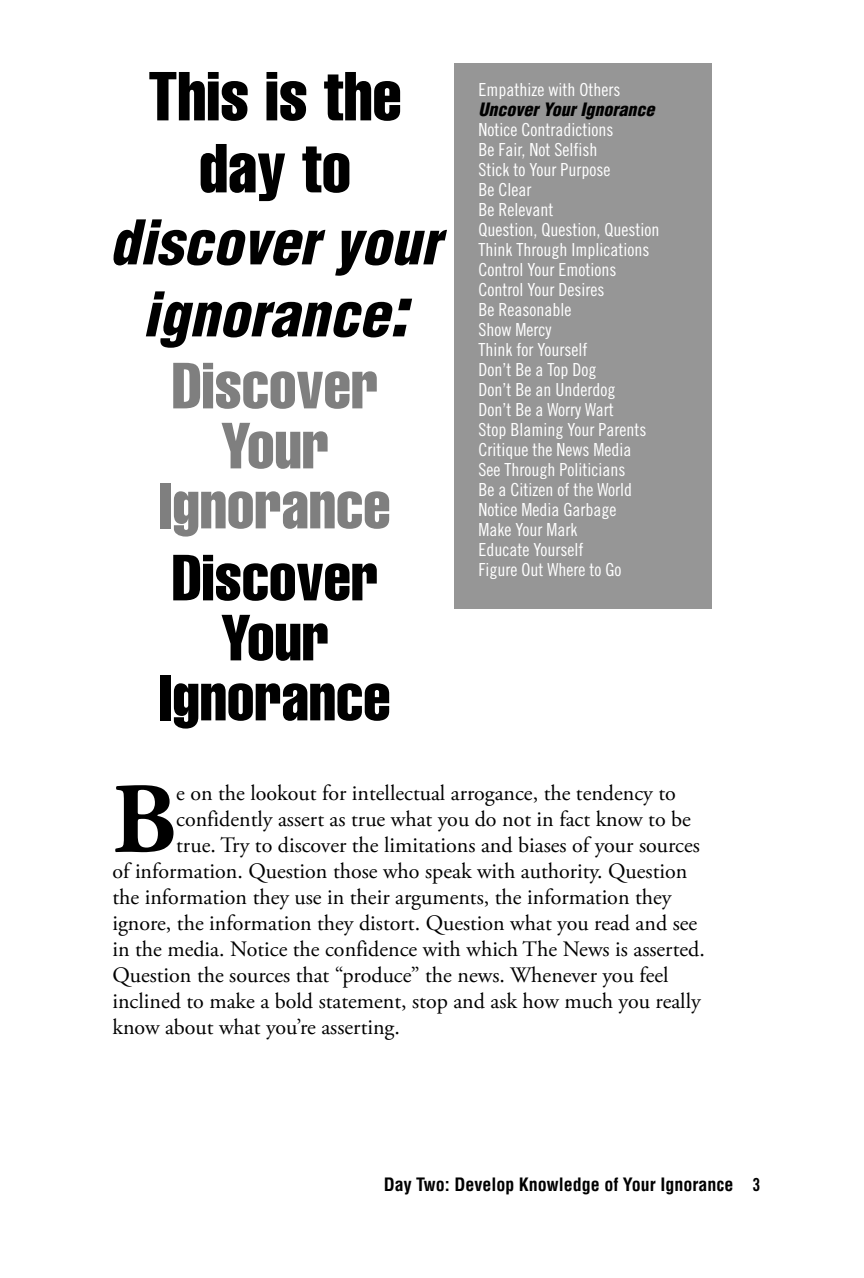
<style>
.page{position:relative;width:864px;height:1278px;background:#fff}
.page>*{position:absolute;margin:0;border:0;box-sizing:border-box;transform-origin:0 0}
.t1{font:700 100.4px "Adobe Garamond Pro";color:#000}
.t2{font:extra-condensed 68px/72px "Helvetica";color:#000;text-align:center}
.t3{font:extra-condensed 64px/60px "Helvetica";color:#7f7f7f;text-align:center}
.t4{font:extra-condensed 64px/60px "Helvetica";color:#000;text-align:center}
.t5{font:italic 900 condensed 60px/72px "Helvetica";color:#000;text-align:center}
.t6{font:22px "Adobe Garamond Pro";color:#000}
.t7{font:18px/20px "Trade Gothic Cond Eighteen";color:#fff}
.t8{font:700 condensed 18px "Helvetica";color:#000}
.t9{font:italic 900 condensed 18px "Helvetica";color:#000}
.s1{font-size:68px}
.s2{font-family:"Trade Gothic Bold Cond Twenty";font-weight:400;font-stretch:normal}
</style>
<div class="page">
<div style="left:454px;top:64px;width:258px;height:545px;background:#969696"></div>
<h2 class="t2" style="left:148px;top:65px;width:255px">This is the day to</h2>
<h3 class="t5" style="left:109px;top:212px;width:333px">discover your ignorance<span class="s1">:</span></h3>
<h3 class="t3" style="left:159px;top:360px;width:233px">Discover<br>Your<br>Ignorance</h3>
<h3 class="t4" style="left:159px;top:552px;width:233px">Discover<br>Your<br>Ignorance</h3>
<p class="t7" style="left:478px;top:81px;width:143px">Empathize with Others</p>
<p class="t9" style="left:478px;top:102px;width:178px">Uncover Your Ignorance</p>
<p class="t7" style="left:478px;top:121px;width:182px">Notice Contradictions<br>Be Fair, Not Selfish<br>Stick to Your Purpose<br>Be Clear<br>Be Relevant<br>Question, Question, Question<br>Think Through Implications<br>Control Your Emotions<br>Control Your Desires<br>Be Reasonable<br>Show Mercy<br>Think for Yourself<br>Don’t Be a Top Dog<br>Don’t Be an Underdog<br>Don’t Be a Worry Wart<br>Stop Blaming Your Parents<br>Critique the News Media<br>See Through Politicians<br>Be a Citizen of the World<br>Notice Media Garbage<br>Make Your Mark<br>Educate Yourself<br>Figure Out Where to Go</p>
<h1 class="t1" style="left:112px;top:780px;width:65px">B</h1>
<p class="t6" style="left:176px;top:784px;width:501px">e on the lookout for intellectual arrogance, the tendency to</p>
<p class="t6" style="left:176px;top:810px;width:516px">confidently assert as true what you do not in fact know to be</p>
<p class="t6" style="left:176px;top:836px;width:525px">true. Try to discover the limitations and biases of your sources</p>
<p class="t6" style="left:112px;top:862px;width:576px">of information. Question those who speak with authority. Question</p>
<p class="t6" style="left:112px;top:888px;width:561px">the information they use in their arguments, the information they</p>
<p class="t6" style="left:112px;top:914px;width:586px">ignore, the information they distort. Question what you read and see</p>
<p class="t6" style="left:112px;top:940px;width:594px">in the media. Notice the confidence with which The News is asserted.</p>
<p class="t6" style="left:112px;top:966px;width:558px">Question the sources that “produce” the news. Whenever you feel</p>
<p class="t6" style="left:112px;top:992px;width:590px">inclined to make a bold statement, stop and ask how much you really</p>
<p class="t6" style="left:112px;top:1018px;width:289px">know about what you’re asserting.</p>
<p class="t8" style="left:384px;top:1178px;width:378px">Day Two: Develop Knowledge of Your Ignorance <span class="s2">3</span></p>
</div>
